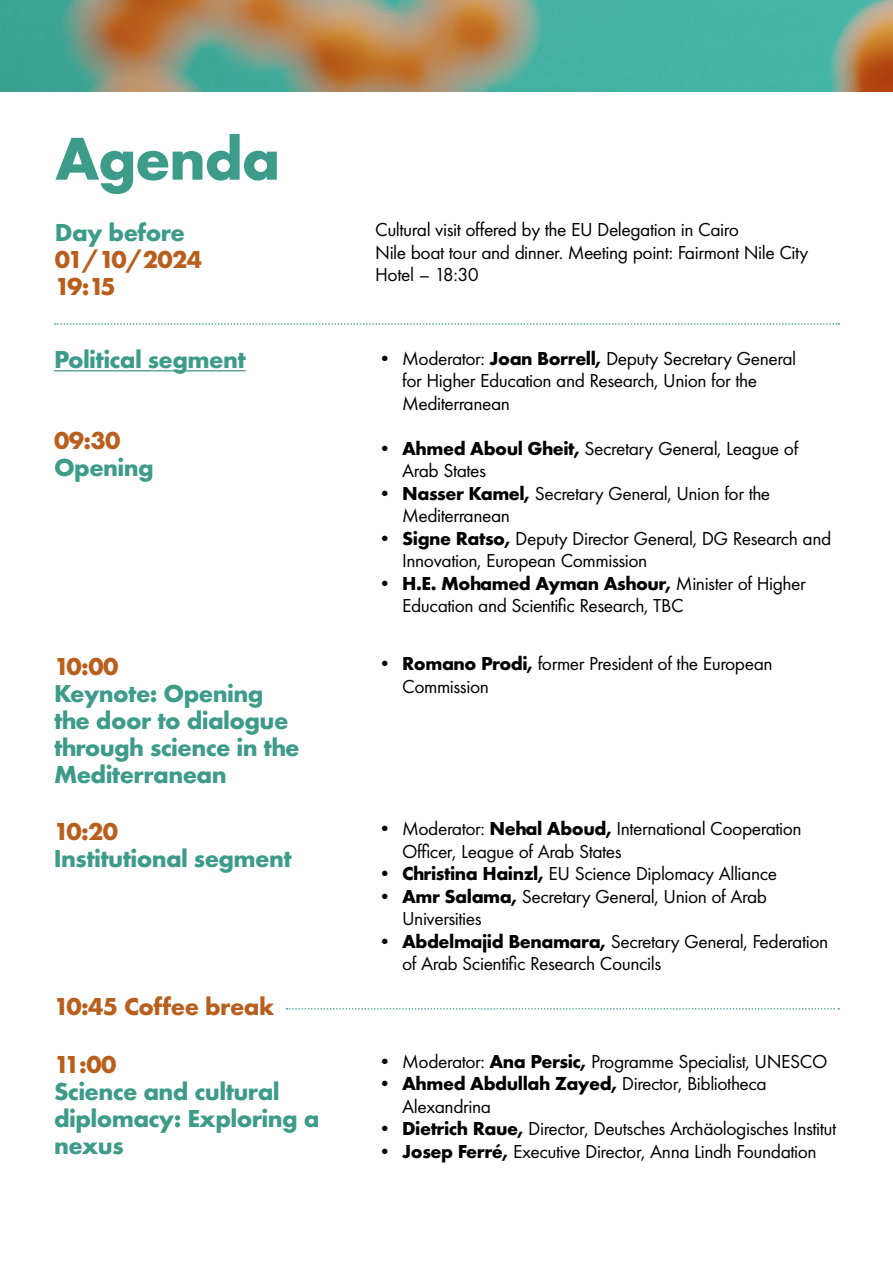
<style>
.page{position:relative;width:893px;height:1263px;background:#fff}
.page>*{position:absolute;margin:0;border:0;box-sizing:border-box;transform-origin:0 0}
.t1{font:700 62.7px "Futura PT";letter-spacing:-.025em;color:#3d9b89}
.t2{font:700 25.5px/27px "Futura PT";letter-spacing:-.025em;color:#3d9b89}
.t3{font:700 25.5px "Futura PT";letter-spacing:-.025em;color:#b85f1d}
.t4{font:700 25.5px/27px "Futura PT";letter-spacing:-.1em;color:#b85f1d}
.t5{font:19.5px/22.5px "Futura PT";letter-spacing:-.025em;color:#000}
.s1{font-weight:700}
</style>
<div class="page">
<img style="left:0;top:0;width:893px;height:91px">
<hr style="left:54px;top:370px;width:192px;height:1px;background:#3d9b89">
<svg style="left:55px;top:323px;width:784px;height:2px"></svg>
<svg style="left:287px;top:1008px;width:552px;height:1px"></svg>
<h1 class="t1" style="left:55px;top:118px;width:227px">Agenda</h1>
<h2 class="t2" style="left:55px;top:218px;width:132px">Day before</h2>
<h2 class="t4" style="left:55px;top:245px;width:149px">01/10/2024<br>19:15</h2>
<h2 class="t2" style="left:54px;top:346px;width:193px">Political segment</h2>
<h2 class="t3" style="left:54px;top:424px;width:68px">09:30</h2>
<h2 class="t2" style="left:54px;top:454px;width:101px">Opening</h2>
<h2 class="t3" style="left:54px;top:650px;width:66px">10:00</h2>
<h2 class="t2" style="left:54px;top:679px;width:247px">Keynote: Opening the door to dialogue through science in the<br>Mediterranean</h2>
<h2 class="t3" style="left:54px;top:815px;width:66px">10:20</h2>
<h2 class="t2" style="left:54px;top:844px;width:239px">Institutional segment</h2>
<h2 class="t3" style="left:54px;top:990px;width:222px">10:45 Coffee break</h2>
<h2 class="t3" style="left:54px;top:1047px;width:64px">11:00</h2>
<h2 class="t2" style="left:54px;top:1077px;width:267px">Science and cultural diplomacy: Exploring a nexus</h2>
<p class="t5" style="left:375px;top:219px;width:435px">Cultural visit offered by the EU Delegation in Cairo<br>Nile boat tour and dinner. Meeting point: Fairmont Nile City<br>Hotel – 18:30</p>
<p class="t5" style="left:402px;top:347px;width:395px;text-indent:-27px">• Moderator: <span class="s1">Joan Borrell,</span> Deputy Secretary General for Higher Education and Research, Union for the<br>Mediterranean</p>
<p class="t5" style="left:402px;top:437px;width:398px;text-indent:-27px"><span class="s1">• Ahmed Aboul Gheit,</span> Secretary General, League of<br>Arab States</p>
<p class="t5" style="left:402px;top:482px;width:370px;text-indent:-27px"><span class="s1">• Nasser Kamel,</span> Secretary General, Union for the<br>Mediterranean</p>
<p class="t5" style="left:402px;top:527px;width:431px;text-indent:-27px"><span class="s1">• Signe Ratso,</span> Deputy Director General, DG Research and<br>Innovation, European Commission</p>
<p class="t5" style="left:402px;top:572px;width:405px;text-indent:-27px"><span class="s1">• H.E. Mohamed Ayman Ashour,</span> Minister of Higher<br>Education and Scientific Research, TBC</p>
<p class="t5" style="left:402px;top:652px;width:372px;text-indent:-27px"><span class="s1">• Romano Prodi,</span> former President of the European<br>Commission</p>
<p class="t5" style="left:402px;top:817px;width:401px;text-indent:-27px">• Moderator: <span class="s1">Nehal Aboud,</span> International Cooperation<br>Officer, League of Arab States</p>
<p class="t5" style="left:375px;top:862px;width:404px"><span class="s1">• Christina Hainzl,</span> EU Science Diplomacy Alliance</p>
<p class="t5" style="left:402px;top:885px;width:366px;text-indent:-27px"><span class="s1">• Amr Salama,</span> Secretary General, Union of Arab<br>Universities</p>
<p class="t5" style="left:402px;top:930px;width:428px;text-indent:-27px"><span class="s1">• Abdelmajid Benamara,</span> Secretary General, Federation of Arab Scientific Research Councils</p>
<p class="t5" style="left:375px;top:1050px;width:454px">• Moderator: <span class="s1">Ana Persic,</span> Programme Specialist, UNESCO</p>
<p class="t5" style="left:402px;top:1072px;width:366px;text-indent:-27px"><span class="s1">• Ahmed Abdullah Zayed,</span> Director, Bibliotheca<br>Alexandrina</p>
<p class="t5" style="left:375px;top:1118px;width:463px"><span class="s1">• Dietrich Raue,</span> Director, Deutsches Archäologisches Institut</p>
<p class="t5" style="left:375px;top:1140px;width:443px"><span class="s1">• Josep Ferré,</span> Executive Director, Anna Lindh Foundation</p>
</div>
